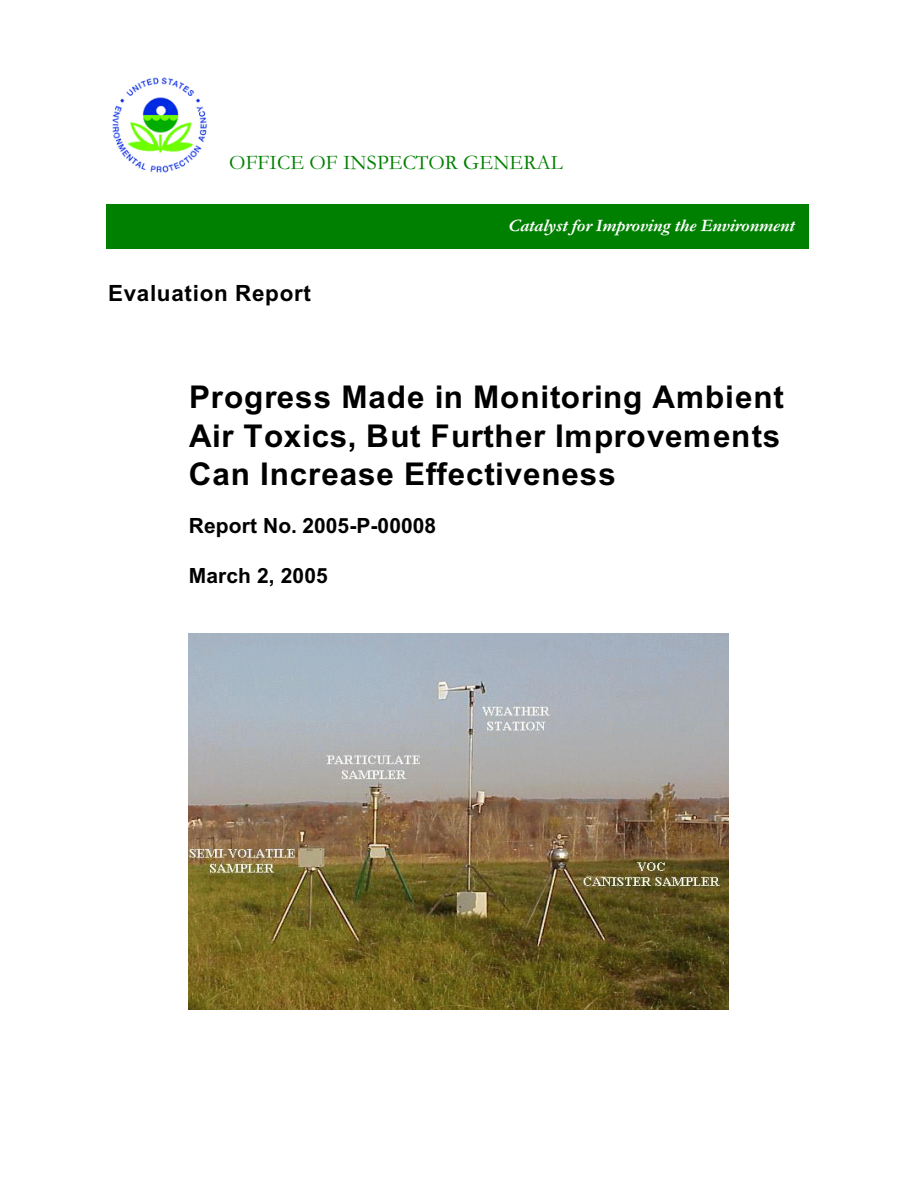
<style>
.page{position:relative;width:918px;height:1188px;background:#fff}
.page>*{position:absolute;margin:0;border:0;box-sizing:border-box;transform-origin:0 0}
.t1{font:700 31.35px/38.7px "Arial";letter-spacing:.03em;color:#000}
.t2{font:700 22.35px "Arial";letter-spacing:.03em;color:#000}
.t3{font:700 21px "Arial";letter-spacing:.005em;color:#000}
.t4{font:21px "Garamond";letter-spacing:.005em;color:#008000}
.t5{font:italic 700 18px "Garamond";color:#fff}
</style>
<div class="page">
<div style="left:107px;top:204px;width:114px;height:45px;background:#008000"></div>
<div style="left:221px;top:204px;width:588px;height:45px;background:#008000"></div>
<img style="left:112px;top:77px;width:95px;height:96px">
<img style="left:188px;top:633px;width:540px;height:377px">
<p class="t4" style="left:229px;top:156px;width:335px">OFFICE OF INSPECTOR GENERAL</p>
<p class="t2" style="left:108px;top:285px;width:205px">Evaluation Report</p>
<p class="t5" style="left:509px;top:220px;width:288px">Catalyst for Improving the Environment</p>
<p class="t1" style="left:189px;top:381px;width:597px">Progress Made in Monitoring Ambient<br>Air Toxics, But Further Improvements<br>Can Increase Effectiveness</p>
<p class="t3" style="left:189px;top:518px;width:249px">Report No. 2005-P-00008</p>
<p class="t3" style="left:189px;top:568px;width:140px">March 2, 2005</p>
</div>
